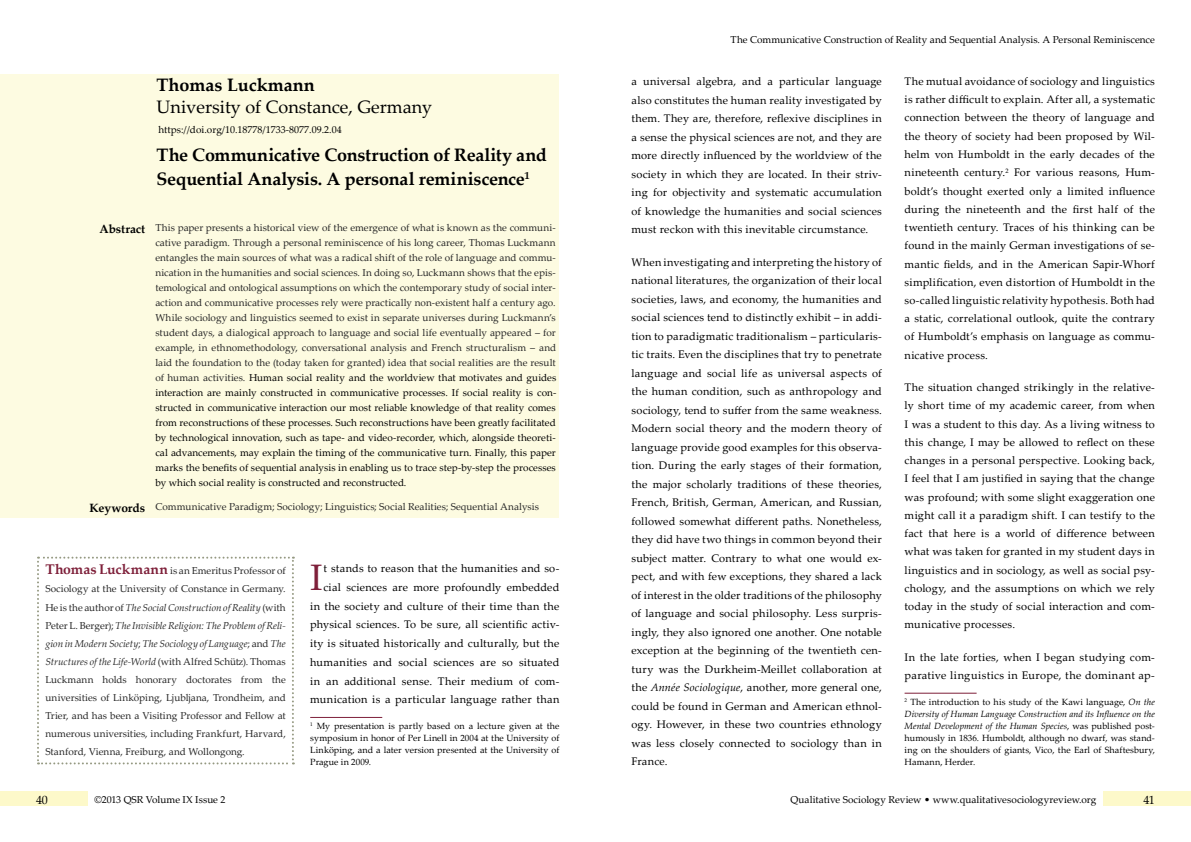
<style>
.page{position:relative;width:1191px;height:842px;background:#fff}
.page>*{position:absolute;margin:0;border:0;box-sizing:border-box;transform-origin:0 0}
.t1{font:36.9px "Palatino Linotype";color:#7e203a}
.t2{font:700 18px/24px "Palatino Linotype";letter-spacing:-.01em;color:#000}
.t3{font:18px "Palatino Linotype";color:#000}
.t4{font:700 12px "Palatino Linotype";letter-spacing:-.005em;color:#000}
.t5{font:12px "Palatino Linotype";color:#000}
.t6{font:11px/18.5px "Palatino Linotype";letter-spacing:.02em;color:#000;text-align:justify}
.t7{font:10px/15px "Palatino Linotype";letter-spacing:.005em;color:#262626;text-align:justify}
.t8{font:10px "Palatino Linotype";color:#000}
.t9{font:9px/12px "Palatino Linotype";letter-spacing:.005em;color:#000;text-align:justify}
.s1{color:#000}
.s2{font-weight:700;font-size:14px;color:#7e203a}
.s3{font-style:italic}
</style>
<div class="page">
<div style="left:0;top:791px;width:87px;height:15px;background:#fdf9ca"></div>
<div style="left:1103px;top:791px;width:88px;height:15px;background:#fdf9ca"></div>
<div style="left:0;top:74px;width:559px;height:444px;background:#fdfbe1"></div>
<hr style="left:310px;top:717px;width:72px;height:1px;background:#7e203a">
<svg style="left:37px;top:557px;width:257px;height:207px"></svg>
<hr style="left:904px;top:693px;width:72px;height:1px;background:#7e203a">
<p class="t4" style="left:99px;top:220px;width:47px">Abstract</p>
<p class="t4" style="left:89px;top:499px;width:57px">Keywords</p>
<h2 class="t2" style="left:156px;top:73px;width:160px">Thomas Luckmann</h2>
<h2 class="t3" style="left:156px;top:94px;width:277px">University of Constance, Germany</h2>
<p class="t8" style="left:158px;top:122px;width:185px">https://doi.org/10.18778/1733-8077.09.2.04</p>
<h2 class="t2" style="left:156px;top:142px;width:392px">The Communicative Construction of Reality and<br>Sequential Analysis. A personal reminiscence<sup>1</sup></h2>
<p class="t7" style="left:155px;top:220px;width:402px">This paper presents a historical view of the emergence of what is known as the communi&shy;cative paradigm. Through a personal reminiscence of his long career, Thomas Luckmann entangles the main sources of what was a radical shift of the role of language and commu&shy;nication in the humanities and social sciences. In doing so, Luckmann shows that the epis&shy;temological and ontological assumptions on which the contemporary study of social inter&shy;action and communicative processes rely were practically non-existent half a century ago.<br>While sociology and linguistics seemed to exist in separate universes during Luckmann’s student days, a dialogical approach to language and social life eventually appeared – for example, in ethnomethodology, conversational analysis and French structuralism – and laid the foundation to the (today taken for granted) idea that social realities are the result of human activities. <span class="s1">Human social reality and the worldview that motivates and guides interaction are mainly constructed in communicative processes. If social reality is con&shy;structed in communicative interaction our most reliable knowledge of that reality comes from reconstructions of these processes. Such reconstructions have been greatly facilitated by technological innovation, such as tape- and video-recorder, which, alongside theoreti&shy;cal advancements, may explain the timing of the communicative turn. Finally, this paper marks the benefits of sequential analysis in enabling us to trace step-by-step the processes by which social reality is constructed and reconstructed.</span></p>
<p class="t7" style="left:155px;top:499px;width:385px">Communicative Paradigm; Sociology; Linguistics; Social Realities; Sequential Analysis</p>
<p class="t7" style="left:45px;top:562px;width:242px;line-height:18.1px"><span class="s2">Thomas Luckmann</span> is an Emeritus Professor of Sociology at the University of Constance in Germany.<br>He is the author of <span class="s3">The Social Construction of Reality</span> (with Peter L. Berger); <span class="s3">The Invisible Religion: The Problem of Reli&shy;gion in Modern Society</span>; <span class="s3">The Sociology of Language</span>; and <span class="s3">The Structures of the Life-World</span> (with Alfred Schütz). Thomas Luckmann holds honorary doctorates from the universities of Linköping, Ljubljana, Trondheim, and Trier, and has been a Visiting Professor and Fellow at numerous universities, including Frankfurt, Harvard, Stanford, Vienna, Freiburg, and Wollongong.</p>
<h1 class="t1" style="left:310px;top:551px;width:14px">I</h1>
<p class="t6" style="left:310px;top:559px;width:251px;text-align:right">t stands to reason that the humanities and so&shy;cial sciences are more profoundly embedded<br>in the society and culture of their time than the physical sciences. To be sure, all scientific activ&shy;ity is situated historically and culturally, but the humanities and social sciences are so situated in an additional sense. Their medium of com&shy;munication is a particular language rather than</p>
<p class="t9" style="left:310px;top:720px;width:251px"><sup>1</sup> My presentation is partly based on a lecture given at the symposium in honor of Per Linell in 2004 at the University of Linköping, and a later version presented at the University of Prague in 2009.</p>
<p class="t8" style="left:730px;top:33px;width:426px">The Communicative Construction of Reality and Sequential Analysis. A Personal Reminiscence</p>
<p class="t6" style="left:631px;top:72px;width:252px">a universal algebra, and a particular language also constitutes the human reality investigated by them. They are, therefore, reflexive disciplines in a sense the physical sciences are not, and they are more directly influenced by the worldview of the society in which they are located. In their striv&shy;ing for objectivity and systematic accumulation of knowledge the humanities and social sciences must reckon with this inevitable circumstance.</p>
<p class="t6" style="left:631px;top:252px;width:252px">When investigating and interpreting the history of national literatures, the organization of their local societies, laws, and economy, the humanities and social sciences tend to distinctly exhibit – in addi&shy;tion to paradigmatic traditionalism – particularis&shy;tic traits. Even the disciplines that try to penetrate language and social life as universal aspects of the human condition, such as anthropology and sociology, tend to suffer from the same weakness.<br>Modern social theory and the modern theory of language provide good examples for this observa&shy;tion. During the early stages of their formation, the major scholarly traditions of these theories, French, British, German, American, and Russian, followed somewhat different paths. Nonetheless, they did have two things in common beyond their subject matter. Contrary to what one would ex&shy;pect, and with few exceptions, they shared a lack of interest in the older traditions of the philosophy of language and social philosophy. Less surpris&shy;ingly, they also ignored one another. One notable exception at the beginning of the twentieth cen&shy;tury was the Durkheim-Meillet collaboration at the <span class="s3">Année Sociologique</span>, another, more general one, could be found in German and American ethnol&shy;ogy. However, in these two countries ethnology was less closely connected to sociology than in France.</p>
<p class="t6" style="left:904px;top:72px;width:252px">The mutual avoidance of sociology and linguistics is rather difficult to explain. After all, a systematic connection between the theory of language and the theory of society had been proposed by Wil&shy;helm von Humboldt in the early decades of the nineteenth century.<sup>2</sup> For various reasons, Hum&shy;boldt’s thought exerted only a limited influence during the nineteenth and the first half of the twentieth century. Traces of his thinking can be found in the mainly German investigations of se&shy;mantic fields, and in the American Sapir-Whorf simplification, even distortion of Humboldt in the so-called linguistic relativity hypothesis. Both had a static, correlational outlook, quite the contrary of Humboldt’s emphasis on language as commu&shy;nicative process.</p>
<p class="t6" style="left:904px;top:378px;width:252px;line-height:18.2px">The situation changed strikingly in the relative&shy;ly short time of my academic career, from when I was a student to this day. As a living witness to this change, I may be allowed to reflect on these changes in a personal perspective. Looking back, I feel that I am justified in saying that the change was profound; with some slight exaggeration one might call it a paradigm shift. I can testify to the fact that here is a world of difference between what was taken for granted in my student days in linguistics and in sociology, as well as social psy&shy;chology, and the assumptions on which we rely today in the study of social interaction and com&shy;municative processes.</p>
<p class="t6" style="left:904px;top:647px;width:252px;line-height:18.2px">In the late forties, when I began studying com&shy;parative linguistics in Europe, the dominant ap-</p>
<p class="t9" style="left:904px;top:696px;width:252px"><sup>2</sup> The introduction to his study of the Kawi language, <span class="s3">On the Diversity of Human Language Construction and its Influence on the Mental Development of the Human Species</span>, was published post&shy;humously in 1836. Humboldt, although no dwarf, was stand&shy;ing on the shoulders of giants, Vico, the Earl of Shaftesbury, Hamann, Herder.</p>
<p class="t5" style="left:36px;top:791px;width:13px">40</p>
<p class="t8" style="left:94px;top:792px;width:133px">©2013 QSR Volume IX Issue 2</p>
<p class="t8" style="left:790px;top:792px;width:307px">Qualitative Sociology Review • www.qualitativesociologyreview.org</p>
<p class="t5" style="left:1143px;top:791px;width:13px">41</p>
</div>
